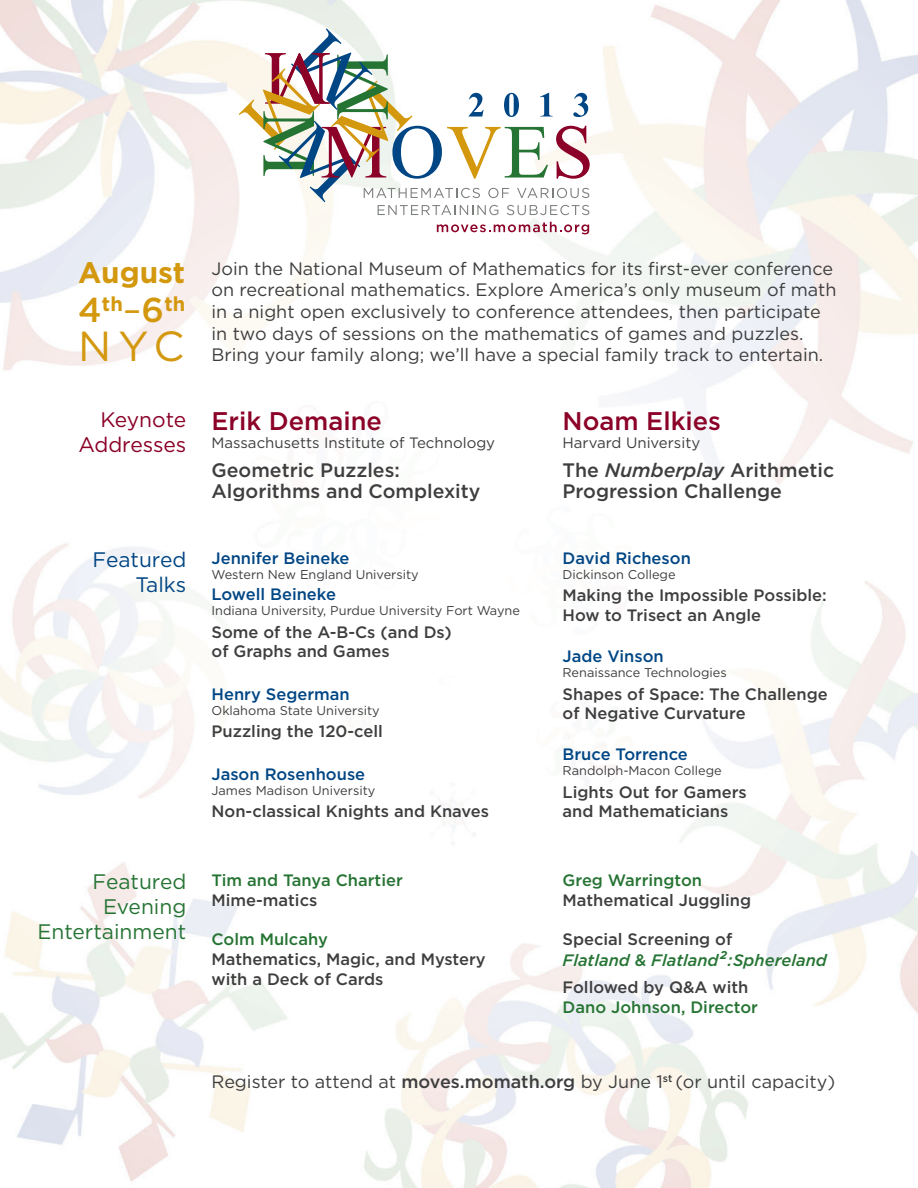
<style>
.page{position:relative;width:918px;height:1188px;background:#fff}
.page>*{position:absolute;margin:0;border:0;box-sizing:border-box;transform-origin:0 0}
.t1{font:42px "Gotham HTF";color:#d3980e}
.t2{font:700 29.7px "Gotham HTF";color:#d3980e}
.t3{font:500 25.5px "Gotham HTF";color:#8b0127}
.t4{font:21px/25.2px "Gotham HTF";color:#267434;text-align:right}
.t5{font:21px/25.2px "Gotham HTF";color:#8b0127;text-align:right}
.t6{font:21px/25.2px "Gotham HTF";color:#004684;text-align:right}
.t7{font:700 20.1px "Gotham HTF";color:#d3980e}
.t8{font:500 19.5px/21px "Gotham HTF";color:#3e3e3f}
.t9{font:18px/21.6px "Gotham HTF";color:#3e3e3f}
.t10{font:500 16.5px/19.5px "Gotham HTF";color:#3e3e3f}
.t11{font:500 16.5px "Gotham HTF";color:#004684}
.t12{font:500 16.5px "Gotham HTF";color:#267434}
.t13{font:italic 500 16.5px/21px "Gotham HTF";color:#267434}
.t14{font:15px "Gotham HTF";color:#3e3e3f}
.t15{font:12.75px "Gotham HTF";color:#3e3e3f}
.s1{font-weight:500;font-size:34.5px}
.s2{font-weight:400;font-size:34.5px}
.s3{font-style:italic}
.s4{font-style:normal;color:#3e3e3f}
.s5{font-style:normal}
.s6{font-weight:500}
</style>
<div class="page">
<img style="left:0;top:0;width:918px;height:1188px">
<svg style="left:239px;top:28px;width:351px;height:187px"></svg>
<svg style="left:437px;top:222px;width:152px;height:12px"></svg>
<h2 class="t2" style="left:78px;top:256px;width:109px">August</h2>
<p class="t7" style="left:78px;top:292px;width:109px"><span class="s1">4</span>th<span class="s2">–</span><span class="s1">6</span>th</p>
<h1 class="t1" style="left:78px;top:323px;width:108px">NYC</h1>
<p class="t9" style="left:212px;top:257px;width:627px">Join the National Museum of Mathematics for its first-ever conference on recreational mathematics. Explore America’s only museum of math in a night open exclusively to conference attendees, then participate in two days of sessions on the mathematics of games and puzzles.<br>Bring your family along; we’ll have a special family track to entertain.</p>
<p class="t5" style="left:78px;top:407px;width:110px">Keynote<br>Addresses</p>
<h3 class="t3" style="left:211px;top:407px;width:172px">Erik Demaine</h3>
<p class="t14" style="left:211px;top:435px;width:285px">Massachusetts Institute of Technology</p>
<p class="t8" style="left:211px;top:459px;width:271px">Geometric Puzzles:<br>Algorithms and Complexity</p>
<p class="t6" style="left:93px;top:546px;width:95px">Featured<br>Talks</p>
<p class="t11" style="left:211px;top:548px;width:140px">Jennifer Beineke</p>
<p class="t15" style="left:211px;top:567px;width:209px">Western New England University</p>
<p class="t11" style="left:211px;top:585px;width:126px">Lowell Beineke</p>
<p class="t15" style="left:211px;top:604px;width:310px">Indiana University, Purdue University Fort Wayne</p>
<p class="t10" style="left:211px;top:622px;width:242px">Some of the A-B-Cs (and Ds) of Graphs and Games</p>
<p class="t11" style="left:211px;top:684px;width:140px">Henry Segerman</p>
<p class="t15" style="left:211px;top:703px;width:170px">Oklahoma State University</p>
<p class="t10" style="left:211px;top:721px;width:173px">Puzzling the 120-cell</p>
<p class="t11" style="left:211px;top:764px;width:155px">Jason Rosenhouse</p>
<p class="t15" style="left:211px;top:783px;width:165px">James Madison University</p>
<p class="t10" style="left:211px;top:801px;width:279px">Non-classical Knights and Knaves</p>
<p class="t4" style="left:37px;top:869px;width:151px">Featured<br>Evening<br>Entertainment</p>
<p class="t12" style="left:211px;top:871px;width:193px">Tim and Tanya Chartier</p>
<p class="t10" style="left:211px;top:890px;width:107px">Mime-matics</p>
<p class="t12" style="left:211px;top:930px;width:118px">Colm Mulcahy</p>
<p class="t10" style="left:211px;top:949px;width:276px">Mathematics, Magic, and Mystery with a Deck of Cards</p>
<h3 class="t3" style="left:563px;top:407px;width:160px">Noam Elkies</h3>
<p class="t14" style="left:563px;top:435px;width:139px">Harvard University</p>
<p class="t8" style="left:563px;top:459px;width:273px">The <span class="s3">Numberplay</span> Arithmetic<br>Progression Challenge</p>
<p class="t11" style="left:563px;top:548px;width:130px">David Richeson</p>
<p class="t15" style="left:563px;top:567px;width:115px">Dickinson College</p>
<p class="t10" style="left:563px;top:586px;width:266px">Making the Impossible Possible:<br>How to Trisect an Angle</p>
<p class="t11" style="left:563px;top:647px;width:103px">Jade Vinson</p>
<p class="t15" style="left:563px;top:666px;width:166px">Renaissance Technologies</p>
<p class="t10" style="left:563px;top:684px;width:267px">Shapes of Space: The Challenge of Negative Curvature</p>
<p class="t11" style="left:563px;top:745px;width:127px">Bruce Torrence</p>
<p class="t15" style="left:563px;top:764px;width:161px">Randolph-Macon College</p>
<p class="t10" style="left:563px;top:782px;width:186px">Lights Out for Gamers and Mathematicians</p>
<p class="t12" style="left:563px;top:871px;width:141px">Greg Warrington</p>
<p class="t10" style="left:563px;top:890px;width:190px">Mathematical Juggling</p>
<p class="t13" style="left:563px;top:928px;width:266px"><span class="s4">Special Screening of<br></span>Flatland <span class="s5">&amp;</span> Flatland<sup>2</sup>:Sphereland</p>
<p class="t10" style="left:563px;top:977px;width:187px">Followed by Q&amp;A with</p>
<p class="t12" style="left:563px;top:997px;width:197px">Dano Johnson, Director</p>
<p class="t9" style="left:212px;top:1071px;width:625px">Register to attend at <span class="s6">moves.momath.org</span> by June 1<sup>st</sup> (or until capacity)</p>
</div>
